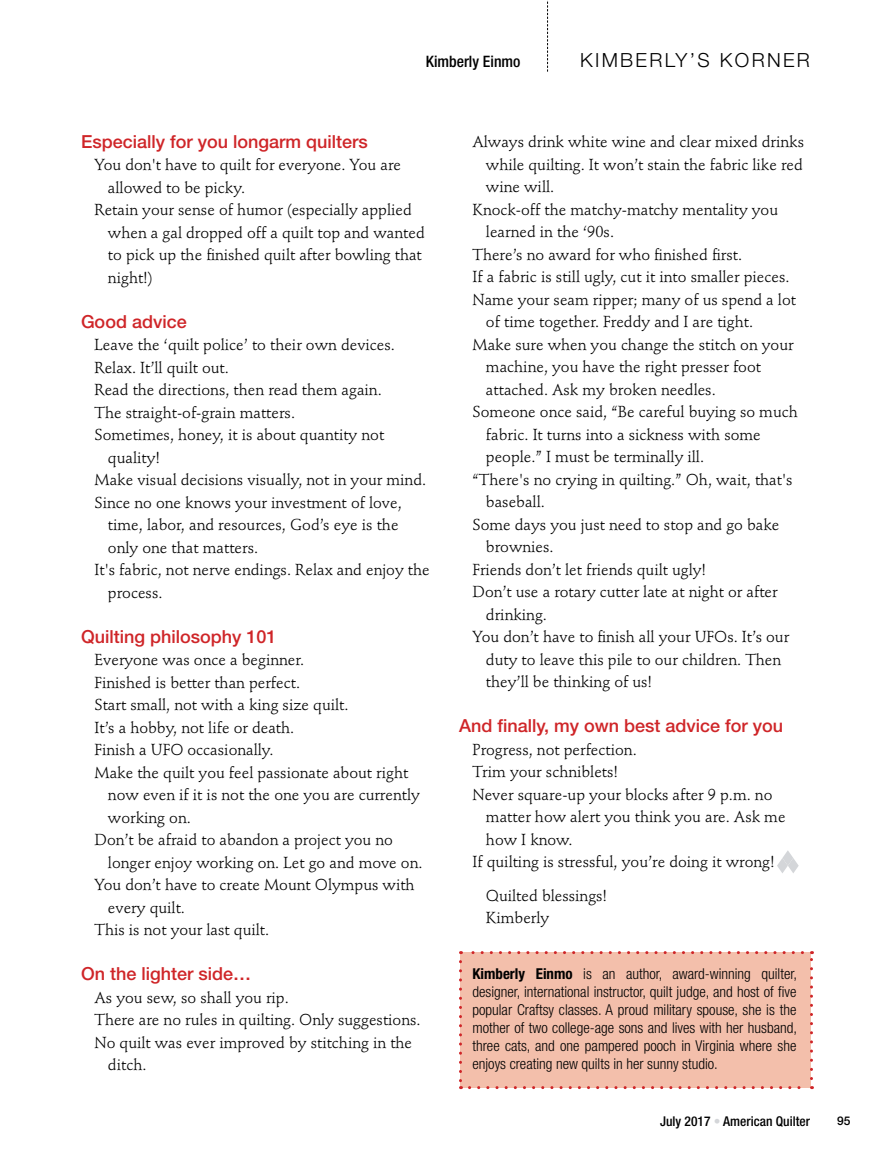
<style>
.page{position:relative;width:891px;height:1161px;background:#fff}
.page>*{position:absolute;margin:0;border:0;box-sizing:border-box;transform-origin:0 0}
.t1{font:300 19.5px "Helvetica Neue LT Std";letter-spacing:.12em;color:#000}
.t2{font:500 18px "Helvetica Neue LT Std";color:#cf2528}
.t3{font:15.75px/22.5px "Stempel Schneidler";color:#000}
.t4{font:500 condensed 15.75px "Helvetica Neue LT Std";color:#000}
.t5{font:300 condensed 15px/18px "Helvetica Neue LT Std";color:#000;text-align:justify}
.t6{font:500 condensed 13.5px "Helvetica Neue LT Std";color:#000}
.t7{font:500 12px "Helvetica Neue LT Std";color:#000}
.s1{font-weight:700}
.s2{color:#d4d6d9}
</style>
<div class="page">
<svg style="left:547px;top:0;width:1px;height:72px"></svg>
<div style="left:460px;top:953px;width:352px;height:135px;background:#f3bfab"></div>
<svg style="left:459px;top:962px;width:3px;height:127px"></svg>
<svg style="left:470px;top:1086px;width:343px;height:3px"></svg>
<svg style="left:810px;top:951px;width:3px;height:128px"></svg>
<svg style="left:460px;top:951px;width:342px;height:3px"></svg>
<svg style="left:777px;top:850px;width:22px;height:23px"></svg>
<p class="t4" style="left:426px;top:52px;width:96px">Kimberly Einmo</p>
<p class="t1" style="left:580px;top:48px;width:231px">KIMBERLY’S KORNER</p>
<p class="t2" style="left:81px;top:131px;width:288px">Especially for you longarm quilters</p>
<p class="t3" style="left:94px;top:154px;width:308px">You don't have to quilt for everyone. You are</p>
<p class="t3" style="left:108px;top:176px;width:139px">allowed to be picky.</p>
<p class="t3" style="left:94px;top:199px;width:319px">Retain your sense of humor (especially applied</p>
<p class="t3" style="left:108px;top:221px;width:318px">when a gal dropped off a quilt top and wanted</p>
<p class="t3" style="left:108px;top:244px;width:315px">to pick up the finished quilt after bowling that</p>
<p class="t3" style="left:108px;top:266px;width:46px">night!)</p>
<p class="t2" style="left:81px;top:311px;width:107px">Good advice</p>
<p class="t3" style="left:94px;top:334px;width:302px">Leave the ‘quilt police’ to their own devices.</p>
<p class="t3" style="left:94px;top:356px;width:136px">Relax. It’ll quilt out.</p>
<p class="t3" style="left:94px;top:379px;width:289px">Read the directions, then read them again.</p>
<p class="t3" style="left:94px;top:401px;width:202px">The straight-of-grain matters.</p>
<p class="t3" style="left:94px;top:424px;width:291px">Sometimes, honey, it is about quantity not</p>
<p class="t3" style="left:108px;top:446px;width:54px">quality!</p>
<p class="t3" style="left:94px;top:469px;width:333px">Make visual decisions visually, not in your mind.</p>
<p class="t3" style="left:94px;top:491px;width:309px">Since no one knows your investment of love,</p>
<p class="t3" style="left:108px;top:514px;width:292px">time, labor, and resources, God’s eye is the</p>
<p class="t3" style="left:108px;top:537px;width:152px">only one that matters.</p>
<p class="t3" style="left:94px;top:559px;width:337px">It's fabric, not nerve endings. Relax and enjoy the</p>
<p class="t3" style="left:108px;top:582px;width:56px">process.</p>
<p class="t2" style="left:81px;top:626px;width:197px">Quilting philosophy 101</p>
<p class="t3" style="left:94px;top:649px;width:211px">Everyone was once a beginner.</p>
<p class="t3" style="left:94px;top:671px;width:207px">Finished is better than perfect.</p>
<p class="t3" style="left:94px;top:694px;width:256px">Start small, not with a king size quilt.</p>
<p class="t3" style="left:94px;top:716px;width:201px">It’s a hobby, not life or death.</p>
<p class="t3" style="left:94px;top:739px;width:181px">Finish a UFO occasionally.</p>
<p class="t3" style="left:94px;top:761px;width:315px">Make the quilt you feel passionate about right</p>
<p class="t3" style="left:108px;top:784px;width:313px">now even if it is not the one you are currently</p>
<p class="t3" style="left:108px;top:806px;width:84px">working on.</p>
<p class="t3" style="left:94px;top:829px;width:300px">Don’t be afraid to abandon a project you no</p>
<p class="t3" style="left:108px;top:852px;width:316px">longer enjoy working on. Let go and move on.</p>
<p class="t3" style="left:94px;top:874px;width:322px">You don’t have to create Mount Olympus with</p>
<p class="t3" style="left:108px;top:897px;width:79px">every quilt.</p>
<p class="t3" style="left:94px;top:919px;width:176px">This is not your last quilt.</p>
<p class="t2" style="left:81px;top:963px;width:172px">On the lighter side…</p>
<p class="t3" style="left:94px;top:986px;width:196px">As you sew, so shall you rip.</p>
<p class="t3" style="left:94px;top:1009px;width:328px">There are no rules in quilting. Only suggestions.</p>
<p class="t3" style="left:94px;top:1031px;width:319px">No quilt was ever improved by stitching in the</p>
<p class="t3" style="left:108px;top:1054px;width:40px">ditch.</p>
<p class="t3" style="left:472px;top:131px;width:333px">Always drink white wine and clear mixed drinks</p>
<p class="t3" style="left:486px;top:153px;width:318px">while quilting. It won’t stain the fabric like red</p>
<p class="t3" style="left:486px;top:176px;width:70px">wine will.</p>
<p class="t3" style="left:472px;top:198px;width:307px">Knock-off the matchy-matchy mentality you</p>
<p class="t3" style="left:486px;top:221px;width:130px">learned in the ‘90s.</p>
<p class="t3" style="left:472px;top:243px;width:271px">There’s no award for who finished first.</p>
<p class="t3" style="left:472px;top:266px;width:319px">If a fabric is still ugly, cut it into smaller pieces.</p>
<p class="t3" style="left:472px;top:288px;width:325px">Name your seam ripper; many of us spend a lot</p>
<p class="t3" style="left:486px;top:311px;width:269px">of time together. Freddy and I are tight.</p>
<p class="t3" style="left:472px;top:333px;width:323px">Make sure when you change the stitch on your</p>
<p class="t3" style="left:486px;top:356px;width:277px">machine, you have the right presser foot</p>
<p class="t3" style="left:486px;top:378px;width:231px">attached. Ask my broken needles.</p>
<p class="t3" style="left:472px;top:401px;width:327px">Someone once said, “Be careful buying so much</p>
<p class="t3" style="left:486px;top:423px;width:276px">fabric. It turns into a sickness with some</p>
<p class="t3" style="left:486px;top:446px;width:220px">people.” I must be terminally ill.</p>
<p class="t3" style="left:472px;top:468px;width:322px">“There's no crying in quilting.” Oh, wait, that's</p>
<p class="t3" style="left:486px;top:491px;width:60px">baseball.</p>
<p class="t3" style="left:472px;top:513px;width:308px">Some days you just need to stop and go bake</p>
<p class="t3" style="left:486px;top:536px;width:69px">brownies.</p>
<p class="t3" style="left:472px;top:558px;width:235px">Friends don’t let friends quilt ugly!</p>
<p class="t3" style="left:472px;top:581px;width:307px">Don’t use a rotary cutter late at night or after</p>
<p class="t3" style="left:486px;top:603px;width:62px">drinking.</p>
<p class="t3" style="left:472px;top:626px;width:318px">You don’t have to finish all your UFOs. It’s our</p>
<p class="t3" style="left:486px;top:648px;width:297px">duty to leave this pile to our children. Then</p>
<p class="t3" style="left:486px;top:671px;width:168px">they’ll be thinking of us!</p>
<p class="t2" style="left:459px;top:715px;width:326px">And finally, my own best advice for you</p>
<p class="t3" style="left:472px;top:738px;width:166px">Progress, not perfection.</p>
<p class="t3" style="left:472px;top:761px;width:147px">Trim your schniblets!</p>
<p class="t3" style="left:472px;top:783px;width:301px">Never square-up your blocks after 9 p.m. no</p>
<p class="t3" style="left:486px;top:806px;width:301px">matter how alert you think you are. Ask me</p>
<p class="t3" style="left:486px;top:828px;width:88px">how I know.</p>
<p class="t3" style="left:472px;top:851px;width:304px">If quilting is stressful, you’re doing it wrong!</p>
<p class="t3" style="left:486px;top:885px;width:123px">Quilted blessings!<br>Kimberly</p>
<p class="t5" style="left:472px;top:965px;width:326px"><span class="s1">Kimberly Einmo</span> is an author, award-winning quilter, designer, international instructor, quilt judge, and host of five popular Craftsy classes. A proud military spouse, she is the mother of two college-age sons and lives with her husband, three cats, and one pampered pooch in Virginia where she enjoys creating new quilts in her sunny studio.</p>
<p class="t6" style="left:660px;top:1113px;width:151px">July 2017 <span class="s2">•</span> American Quilter</p>
<p class="t7" style="left:837px;top:1113px;width:15px">95</p>
</div>
